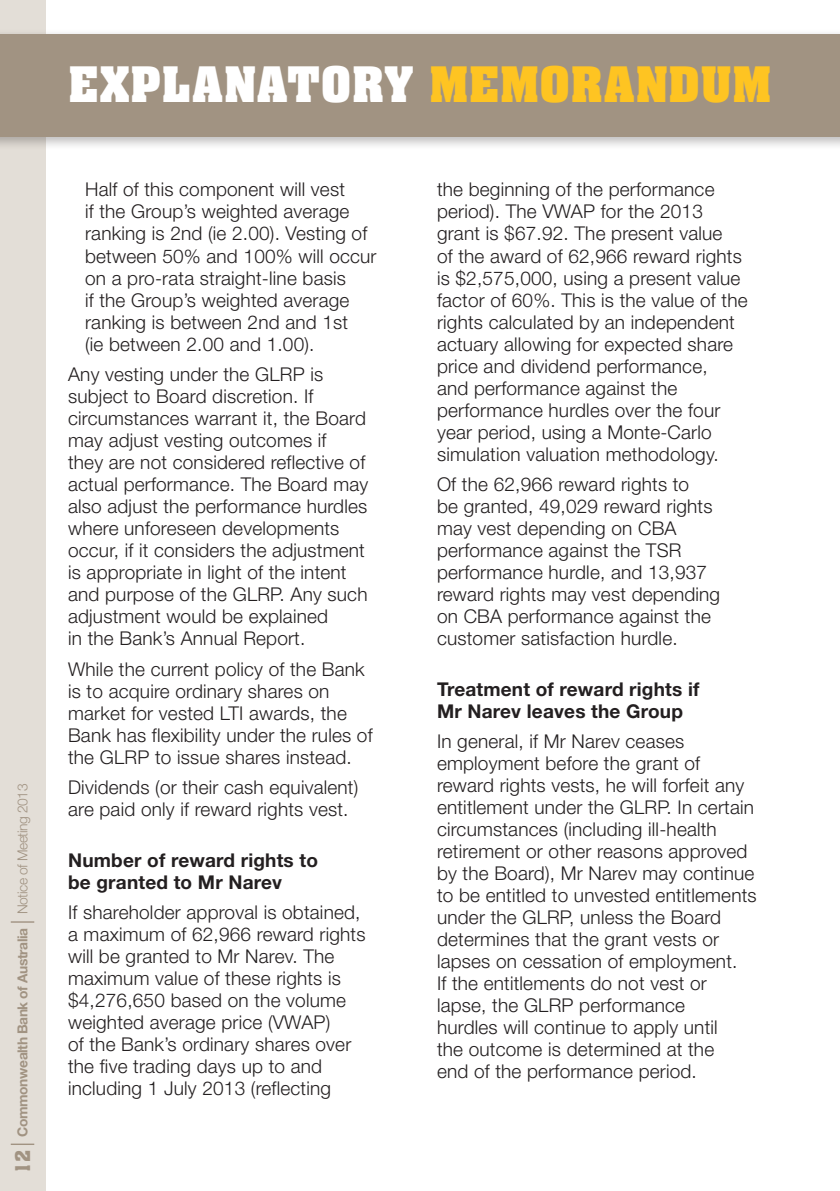
<style>
.page{position:relative;width:840px;height:1191px;background:#fff}
.page>*{position:absolute;margin:0;border:0;box-sizing:border-box;transform-origin:0 0}
.DIRECTORS_NAMES{font:700 48px "Aachen BT";letter-spacing:.005em;color:#fff}
.MAIN_BODY_COPY{font:300 19px/22px "Helvetica Neue";letter-spacing:.01em;color:#231f20}
.MAIN_BODY_COPY-2{font:700 19px/22px "Helvetica Neue";letter-spacing:.01em;color:#231f20}
.t1{font:700 13.8px "Helvetica Neue";letter-spacing:-.03em;color:#a19382}
.s1{font-family:"Aachen BT";font-weight:400;font-size:20px}
.s2{font-weight:300}
.s3{color:#fec422}
</style>
<div class="page">
<div style="left:0;top:0;width:45px;height:1191px;background:#e3ded7"></div>
<div style="left:0;top:28px;width:839px;height:122px;background:#231f20;opacity:.3"></div>
<div style="left:0;top:34px;width:839px;height:103px;background:#a19382"></div>
<hr style="left:11px;top:1143px;width:23px;height:2px;background:#a19382">
<svg style="left:11px;top:921px;width:23px;height:1px"></svg>
<p class="t1" style="left:14px;top:1173px;width:391px;rotate:-90deg"><span class="s1">12</span> Commonwealth Bank of Australia <span class="s2">Notice of Meeting 2013</span></p>
<p class="DIRECTORS_NAMES" style="left:68px;top:55px;width:704px">EXPLANATORY <span class="s3">MEMORANDUM</span></p>
<p class="MAIN_BODY_COPY" style="left:85px;top:178px;width:293px">Half of this component will vest<br>if the Group’s weighted average ranking is 2nd (ie 2.00). Vesting of between 50% and 100% will occur on a pro-rata straight-line basis<br>if the Group’s weighted average ranking is between 2nd and 1st<br>(ie between 2.00 and 1.00).</p>
<p class="MAIN_BODY_COPY" style="left:68px;top:363px;width:302px">Any vesting under the GLRP is subject to Board discretion. If circumstances warrant it, the Board may adjust vesting outcomes if<br>they are not considered reflective of actual performance. The Board may also adjust the performance hurdles where unforeseen developments occur, if it considers the adjustment is appropriate in light of the intent and purpose of the GLRP. Any such adjustment would be explained<br>in the Bank’s Annual Report.</p>
<p class="MAIN_BODY_COPY" style="left:68px;top:657px;width:306px">While the current policy of the Bank is to acquire ordinary shares on market for vested LTI awards, the Bank has flexibility under the rules of the GLRP to issue shares instead.</p>
<p class="MAIN_BODY_COPY" style="left:68px;top:776px;width:291px">Dividends (or their cash equivalent) are paid only if reward rights vest.</p>
<p class="MAIN_BODY_COPY-2" style="left:68px;top:848px;width:251px">Number of reward rights to be granted to Mr Narev</p>
<p class="MAIN_BODY_COPY" style="left:68px;top:901px;width:299px">If shareholder approval is obtained, a maximum of 62,966 reward rights will be granted to Mr Narev. The maximum value of these rights is $4,276,650 based on the volume weighted average price (VWAP)<br>of the Bank’s ordinary shares over the five trading days up to and including 1 July 2013 (reflecting</p>
<p class="MAIN_BODY_COPY" style="left:437px;top:178px;width:312px">the beginning of the performance period). The VWAP for the 2013 grant is $67.92. The present value<br>of the award of 62,966 reward rights is $2,575,000, using a present value factor of 60%. This is the value of the rights calculated by an independent actuary allowing for expected share price and dividend performance,<br>and performance against the performance hurdles over the four year period, using a Monte-Carlo simulation valuation methodology.</p>
<p class="MAIN_BODY_COPY" style="left:437px;top:473px;width:284px">Of the 62,966 reward rights to<br>be granted, 49,029 reward rights may vest depending on CBA performance against the TSR performance hurdle, and 13,937 reward rights may vest depending on CBA performance against the customer satisfaction hurdle.</p>
<p class="MAIN_BODY_COPY-2" style="left:437px;top:677px;width:264px">Treatment of reward rights if<br>Mr Narev leaves the Group</p>
<p class="MAIN_BODY_COPY" style="left:437px;top:730px;width:321px">In general, if Mr Narev ceases employment before the grant of reward rights vests, he will forfeit any entitlement under the GLRP. In certain circumstances (including ill-health retirement or other reasons approved by the Board), Mr Narev may continue to be entitled to unvested entitlements under the GLRP, unless the Board determines that the grant vests or lapses on cessation of employment.<br>If the entitlements do not vest or lapse, the GLRP performance<br>hurdles will continue to apply until<br>the outcome is determined at the<br>end of the performance period.</p>
</div>
